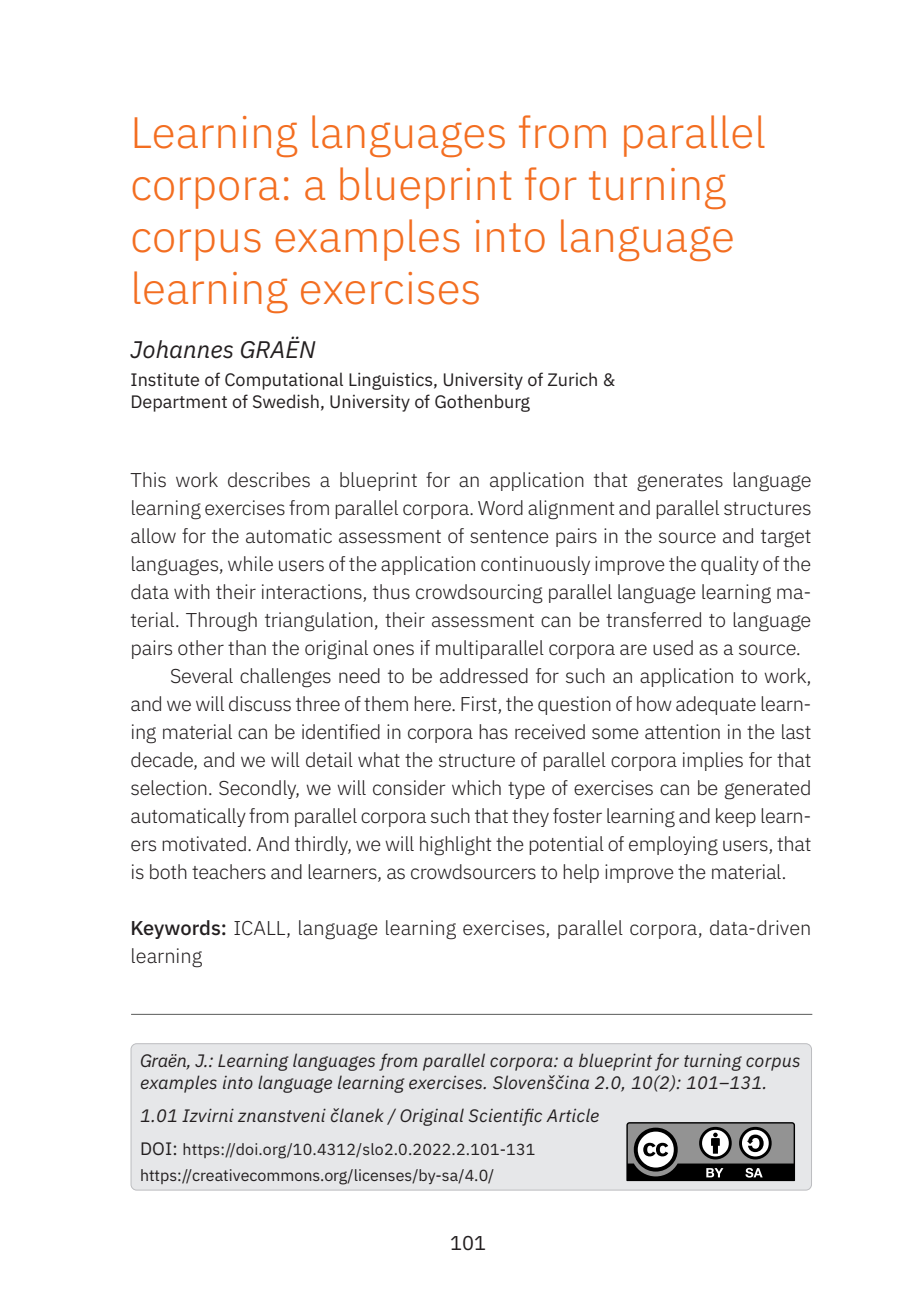
<style>
.page{position:relative;width:908px;height:1304px;background:#fff}
.page>*{position:absolute;margin:0;border:0;box-sizing:border-box;transform-origin:0 0}
.Naslov_I{font:300 44px/52px "IBM Plex Sans";color:#f36e21}
.Avtor_pod_naslovom{font:italic 24px "IBM Plex Sans";color:#231f20}
.Avtor_-_organizacija{font:300 20px/28px "IBM Plex Sans";letter-spacing:-.015em;color:#231f20}
.t1{font:20px "IBM Plex Sans";color:#231f20}
.t2{font:italic 18px/22px "IBM Plex Sans";letter-spacing:.01em;color:#231f20}
.Avtor_-_organizacija-2{font:18px/22px "IBM Plex Sans";color:#231f20}
.t3{font:16px "IBM Plex Sans";color:#231f20}
.s1{font-weight:500}
.s2{font-size:18px}
</style>
<div class="page">
<div style="left:131px;top:1044px;width:680px;height:146px;background:#e6e7e9;border-radius:6px"></div>
<div style="left:130px;top:1043px;width:681px;height:148px;border:1px solid #bcbdc0;border-radius:6px"></div>
<svg style="left:626px;top:1122px;width:168px;height:59px;background:#6a6a6a"></svg>
<hr style="left:131px;top:1014px;width:681px;height:1px;background:#5a5b5a">
<p class="Naslov_I" style="left:130px;top:102px;width:636px">Learning languages from parallel corpora: a blueprint for turning corpus examples into language learning exercises</p>
<p class="Avtor_pod_naslovom" style="left:130px;top:332px;width:186px">Johannes GRAËN</p>
<p class="Avtor_-_organizacija-2" style="left:130px;top:367px;width:486px">Institute of Computational Linguistics, University of Zurich &amp;<br>Department of Swedish, University of Gothenburg</p>
<p class="Avtor_-_organizacija" style="left:130px;top:464px;width:682px">This work describes a blueprint for an application that generates language</p>
<p class="Avtor_-_organizacija" style="left:130px;top:492px;width:682px">learning exercises from parallel corpora. Word alignment and parallel structures</p>
<p class="Avtor_-_organizacija" style="left:130px;top:520px;width:682px">allow for the automatic assessment of sentence pairs in the source and target</p>
<p class="Avtor_-_organizacija" style="left:130px;top:548px;width:682px">languages, while users of the application continuously improve the quality of the</p>
<p class="Avtor_-_organizacija" style="left:130px;top:576px;width:682px">data with their interactions, thus crowdsourcing parallel language learning ma-</p>
<p class="Avtor_-_organizacija" style="left:130px;top:604px;width:682px">terial. Through triangulation, their assessment can be transferred to language</p>
<p class="Avtor_-_organizacija" style="left:130px;top:632px;width:671px">pairs other than the original ones if multiparallel corpora are used as a source.</p>
<p class="Avtor_-_organizacija" style="left:170px;top:660px;width:642px">Several challenges need to be addressed for such an application to work,</p>
<p class="Avtor_-_organizacija" style="left:130px;top:688px;width:682px">and we will discuss three of them here. First, the question of how adequate learn-</p>
<p class="Avtor_-_organizacija" style="left:130px;top:716px;width:682px">ing material can be identified in corpora has received some attention in the last</p>
<p class="Avtor_-_organizacija" style="left:130px;top:744px;width:682px">decade, and we will detail what the structure of parallel corpora implies for that</p>
<p class="Avtor_-_organizacija" style="left:130px;top:772px;width:682px">selection. Secondly, we will consider which type of exercises can be generated</p>
<p class="Avtor_-_organizacija" style="left:130px;top:800px;width:682px">automatically from parallel corpora such that they foster learning and keep learn-</p>
<p class="Avtor_-_organizacija" style="left:130px;top:828px;width:682px">ers motivated. And thirdly, we will highlight the potential of employing users, that</p>
<p class="Avtor_-_organizacija" style="left:130px;top:856px;width:657px">is both teachers and learners, as crowdsourcers to help improve the material.</p>
<p class="Avtor_-_organizacija" style="left:130px;top:912px;width:682px"><span class="s1">Keywords:</span> ICALL, language learning exercises, parallel corpora, data-driven learning</p>
<p class="t2" style="left:140px;top:1048px;width:662px">Graën, J.: Learning languages from parallel corpora: a blueprint for turning corpus examples into language learning exercises. Slovenščina 2.0, 10(2): 101–131.</p>
<p class="t2" style="left:140px;top:1103px;width:461px">1.01 Izvirni znanstveni članek / Original Scientific Article</p>
<p class="t3" style="left:140px;top:1137px;width:397px"><span class="s2">DOI:</span> https://doi.org/10.4312/slo2.0.2022.2.101-131</p>
<p class="t3" style="left:140px;top:1163px;width:356px">https://creativecommons.org/licenses/by-sa/4.0/</p>
<p class="t1" style="left:450px;top:1228px;width:37px">101</p>
</div>
